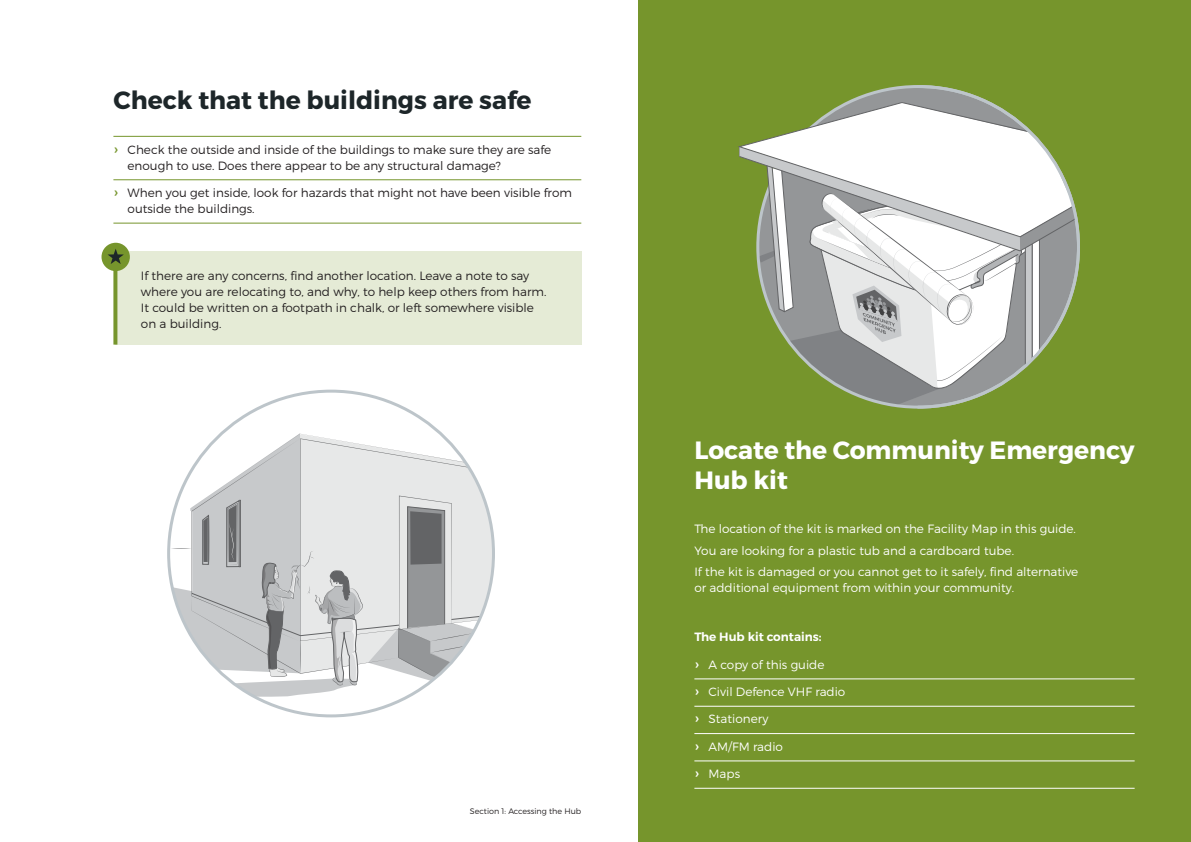
<style>
.page{position:relative;width:1191px;height:842px;background:#fff}
.page>*{position:absolute;margin:0;border:0;box-sizing:border-box;transform-origin:0 0}
.Heading_2_-_section{font:700 25px/30px "Montserrat";color:#fff}
.Intro{font:700 25px "Montserrat";color:#1d2629}
.Body{font:300 12px/16px "Montserrat";color:#231f20}
.Body-2{font:300 12px/16px "Montserrat";color:#fff}
.Question{font:600 12px "Montserrat";color:#fff}
.t1{font:300 8px "Montserrat";color:#231f20}
.s1{font-weight:400;font-size:15px;color:#76952c}
.s2{font-weight:400;font-size:15px}
</style>
<div class="page">
<div style="left:638px;top:0;width:553px;height:842px;background:#76952c"></div>
<hr style="left:694px;top:679px;width:440px;height:1px;background:#fff">
<hr style="left:694px;top:706px;width:440px;height:1px;background:#fff">
<hr style="left:694px;top:733px;width:440px;height:1px;background:#fff">
<hr style="left:694px;top:761px;width:440px;height:1px;background:#fff">
<hr style="left:694px;top:788px;width:440px;height:1px;background:#fff">
<hr style="left:113px;top:136px;width:468px;height:1px;background:#76952c">
<hr style="left:113px;top:180px;width:468px;height:1px;background:#76952c">
<hr style="left:113px;top:223px;width:468px;height:1px;background:#76952c">
<div style="left:115px;top:251px;width:467px;height:94px;background:#e5ebd6"></div>
<svg style="left:113px;top:271px;width:4px;height:74px"></svg>
<div style="left:101px;top:243px;width:29px;height:28px;background:#76952c;border-radius:50%"></div>
<svg style="left:108px;top:249px;width:16px;height:15px"></svg>
<svg style="left:169px;top:433px;width:324px;height:283px"></svg>
<svg style="left:738px;top:102px;width:177px;height:45px"></svg>
<svg style="left:915px;top:85px;width:165px;height:324px"></svg>
<svg style="left:739px;top:147px;width:337px;height:260px"></svg>
<p class="Intro" style="left:113px;top:85px;width:419px">Check that the buildings are safe</p>
<p class="Body" style="left:128px;top:141px;width:425px;text-indent:-14px"><span class="s1">›</span> Check the outside and inside of the buildings to make sure they are safe enough to use. Does there appear to be any structural damage?</p>
<p class="Body" style="left:128px;top:184px;width:446px;text-indent:-14px"><span class="s1">›</span> When you get inside, look for hazards that might not have been visible from outside the buildings.</p>
<p class="Body" style="left:141px;top:267px;width:407px">If there are any concerns, find another location. Leave a note to say where you are relocating to, and why, to help keep others from harm.<br>It could be written on a footpath in chalk, or left somewhere visible on a building.</p>
<p class="t1" style="left:470px;top:806px;width:113px">Section 1: Accessing the Hub</p>
<p class="Heading_2_-_section" style="left:694px;top:435px;width:442px">Locate the Community Emergency<br>Hub kit</p>
<p class="Body-2" style="left:694px;top:520px;width:383px">The location of the kit is marked on the Facility Map in this guide.</p>
<p class="Body-2" style="left:694px;top:542px;width:321px">You are looking for a plastic tub and a cardboard tube.</p>
<p class="Body-2" style="left:694px;top:564px;width:385px">If the kit is damaged or you cannot get to it safely, find alternative or additional equipment from within your community.</p>
<p class="Question" style="left:694px;top:630px;width:129px">The Hub kit contains:</p>
<p class="Body-2" style="left:694px;top:656px;width:132px"><span class="s2">›</span> A copy of this guide</p>
<p class="Body-2" style="left:694px;top:684px;width:152px"><span class="s2">›</span> Civil Defence VHF radio</p>
<p class="Body-2" style="left:694px;top:711px;width:76px"><span class="s2">›</span> Stationery</p>
<p class="Body-2" style="left:694px;top:738px;width:90px"><span class="s2">›</span> AM/FM radio</p>
<p class="Body-2" style="left:694px;top:766px;width:47px"><span class="s2">›</span> Maps</p>
</div>
